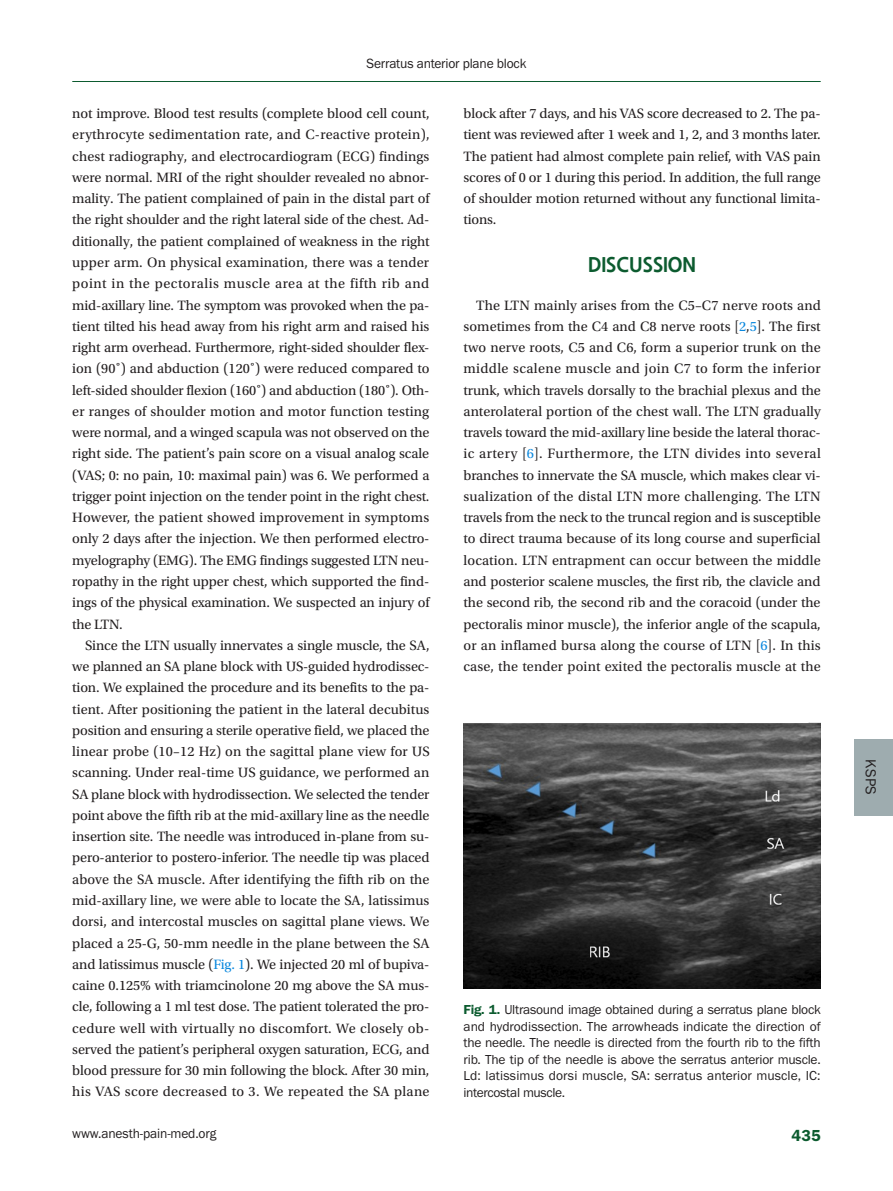
<style>
.page{position:relative;width:893px;height:1191px;background:#fff}
.page>*{position:absolute;margin:0;border:0;box-sizing:border-box;transform-origin:0 0}
.body-title{font:800 19.5px "Nanum Gothic";letter-spacing:-.02em;color:#0c5b2f}
.t1{font:600 16.5px "Franklin Gothic Pro";color:#0c5b2f}
.t2{font:15px "Franklin Gothic Pro";color:#231f20}
.body{font:14.25px/21.3px "Utopia Std";letter-spacing:-.01em;color:#231f20;text-align:justify}
.t3{font:13.95px "Franklin Gothic Pro";letter-spacing:-.015em;color:#231f20}
.fig-caption{font:13.5px/16.5px "Franklin Gothic Pro";color:#231f20;text-align:justify}
.s1{color:#0b88de}
.s2{font-weight:600;color:#0c5b2f}
</style>
<div class="page">
<img style="left:463px;top:722px;width:358px;height:266px">
<hr style="left:72px;top:81px;width:749px;height:1px;background:#0c5b2f">
<div style="left:855px;top:739px;width:38px;height:76px;background:#9eacaf"></div>
<p class="t3" style="left:366px;top:56px;width:161px">Serratus anterior plane block</p>
<p class="body" style="left:72px;top:103px;width:359px">not improve. Blood test results (complete blood cell count, erythrocyte sedimentation rate, and C-reactive protein), chest radiography, and electrocardiogram (ECG) findings were normal. MRI of the right shoulder revealed no abnor&shy;mality. The patient complained of pain in the distal part of the right shoulder and the right lateral side of the chest. Ad&shy;ditionally, the patient complained of weakness in the right upper arm. On physical examination, there was a tender point in the pectoralis muscle area at the fifth rib and mid-axillary line. The symptom was provoked when the pa&shy;tient tilted his head away from his right arm and raised his right arm overhead. Furthermore, right-sided shoulder flex&shy;ion (90˚) and abduction (120˚) were reduced compared to left-sided shoulder flexion (160˚) and abduction (180˚). Oth&shy;er ranges of shoulder motion and motor function testing were normal, and a winged scapula was not observed on the right side. The patient’s pain score on a visual analog scale (VAS; 0: no pain, 10: maximal pain) was 6. We performed a trigger point injection on the tender point in the right chest.<br>However, the patient showed improvement in symptoms only 2 days after the injection. We then performed electro&shy;myelography (EMG). The EMG findings suggested LTN neu&shy;ropathy in the right upper chest, which supported the find&shy;ings of the physical examination. We suspected an injury of the LTN.</p>
<p class="body" style="left:72px;top:635px;width:359px;text-indent:13px">Since the LTN usually innervates a single muscle, the SA, we planned an SA plane block with US-guided hydrodissec&shy;tion. We explained the procedure and its benefits to the pa&shy;tient. After positioning the patient in the lateral decubitus position and ensuring a sterile operative field, we placed the linear probe (10–12 Hz) on the sagittal plane view for US scanning. Under real-time US guidance, we performed an SA plane block with hydrodissection. We selected the tender point above the fifth rib at the mid-axillary line as the needle insertion site. The needle was introduced in-plane from su&shy;pero-anterior to postero-inferior. The needle tip was placed above the SA muscle. After identifying the fifth rib on the mid-axillary line, we were able to locate the SA, latissimus dorsi, and intercostal muscles on sagittal plane views. We placed a 25-G, 50-mm needle in the plane between the SA and latissimus muscle (<span class="s1">Fig. 1</span>). We injected 20 ml of bupiva&shy;caine 0.125% with triamcinolone 20 mg above the SA mus&shy;cle, following a 1 ml test dose. The patient tolerated the pro&shy;cedure well with virtually no discomfort. We closely ob&shy;served the patient’s peripheral oxygen saturation, ECG, and blood pressure for 30 min following the block. After 30 min, his VAS score decreased to 3. We repeated the SA plane</p>
<p class="body" style="left:463px;top:103px;width:359px">block after 7 days, and his VAS score decreased to 2. The pa&shy;tient was reviewed after 1 week and 1, 2, and 3 months later.<br>The patient had almost complete pain relief, with VAS pain scores of 0 or 1 during this period. In addition, the full range of shoulder motion returned without any functional limita&shy;tions.</p>
<p class="body-title" style="left:588px;top:255px;width:110px">DISCUSSION</p>
<p class="body" style="left:463px;top:294px;width:359px;text-indent:13px">The LTN mainly arises from the C5–C7 nerve roots and sometimes from the C4 and C8 nerve roots [<span class="s1">2</span>,<span class="s1">5</span>]. The first two nerve roots, C5 and C6, form a superior trunk on the middle scalene muscle and join C7 to form the inferior trunk, which travels dorsally to the brachial plexus and the anterolateral portion of the chest wall. The LTN gradually travels toward the mid-axillary line beside the lateral thorac&shy;ic artery [<span class="s1">6</span>]. Furthermore, the LTN divides into several branches to innervate the SA muscle, which makes clear vi&shy;sualization of the distal LTN more challenging. The LTN travels from the neck to the truncal region and is susceptible to direct trauma because of its long course and superficial location. LTN entrapment can occur between the middle and posterior scalene muscles, the first rib, the clavicle and the second rib, the second rib and the coracoid (under the pectoralis minor muscle), the inferior angle of the scapula, or an inflamed bursa along the course of LTN [<span class="s1">6</span>]. In this case, the tender point exited the pectoralis muscle at the</p>
<p class="fig-caption" style="left:463px;top:1002px;width:359px"><span class="s2">Fig. 1.</span> Ultrasound image obtained during a serratus plane block and hydrodissection. The arrowheads indicate the direction of the needle. The needle is directed from the fourth rib to the fifth rib. The tip of the needle is above the serratus anterior muscle.<br>Ld: latissimus dorsi muscle, SA: serratus anterior muscle, IC: intercostal muscle.</p>
<p class="t3" style="left:72px;top:1125px;width:146px">www.anesth-pain-med.org</p>
<p class="t1" style="left:792px;top:1122px;width:31px">435</p>
<p class="t2" style="left:879px;top:759px;width:37px;rotate:90deg">KSPS</p>
</div>
